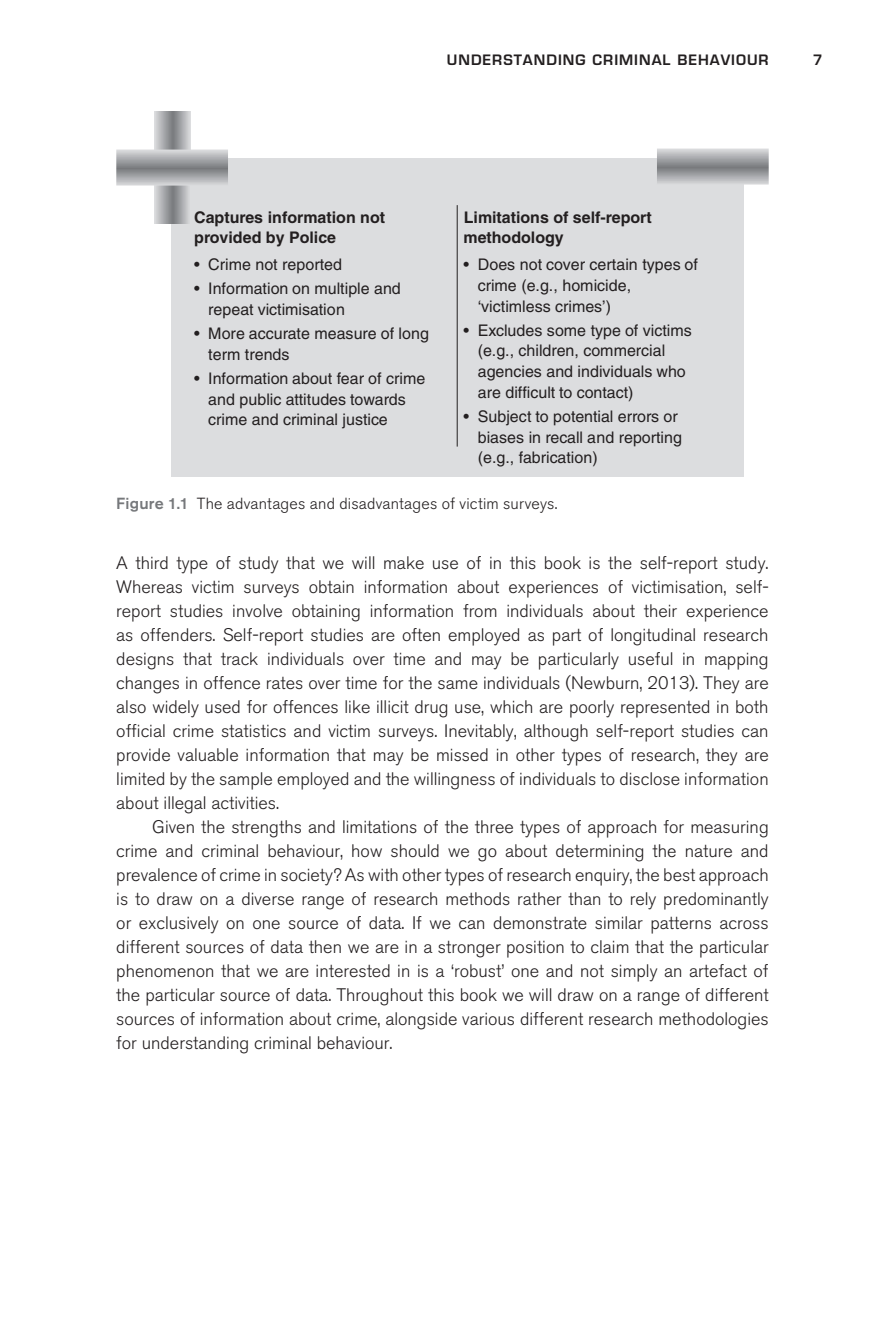
<style>
.page{position:relative;width:885px;height:1327px;background:#fff}
.page>*{position:absolute;margin:0;border:0;box-sizing:border-box;transform-origin:0 0}
.t1{font:300 18px/24px "Akzidenz Grotesk BE";color:#231f20;text-align:justify}
.t2{font:16px/20.8px "Helvetica LT Std";color:#231f20}
.t3{font:700 16px/19.4px "Helvetica LT Std";color:#231f20}
.t4{font:300 16px "Akzidenz Grotesk BE";letter-spacing:.015em;color:#231f20}
.t5{font:600 14px "Eurostile LT Std";letter-spacing:.07em;color:#231f20}
.s1{font-weight:500;color:#76787b}
</style>
<div class="page">
<div style="left:171px;top:158px;width:572px;height:318px;background:#dcdddf"></div>
<hr style="left:456px;top:205px;width:1px;height:241px;background:#231f20">
<svg style="left:154px;top:112px;width:36px;height:111px;background:#a9aaad"></svg>
<svg style="left:116px;top:150px;width:112px;height:36px;background:#a8aaad"></svg>
<svg style="left:657px;top:149px;width:111px;height:36px;background:#a8aaad"></svg>
<p class="t5" style="left:447px;top:51px;width:323px">UNDERSTANDING CRIMINAL BEHAVIOUR</p>
<p class="t5" style="left:812px;top:51px;width:11px">7</p>
<p class="t3" style="left:194px;top:208px;width:192px">Captures information not provided by Police</p>
<p class="t2" style="left:194px;top:254px;width:149px">• Crime not reported</p>
<p class="t2" style="left:208px;top:278px;width:194px;text-indent:-14px">• Information on multiple and repeat victimisation</p>
<p class="t2" style="left:208px;top:323px;width:222px;text-indent:-14px">• More accurate measure of long term trends</p>
<p class="t2" style="left:208px;top:368px;width:218px;text-indent:-14px">• Information about fear of crime and public attitudes towards crime and criminal justice</p>
<p class="t3" style="left:463px;top:208px;width:190px">Limitations of self-report methodology</p>
<p class="t2" style="left:477px;top:254px;width:221px;text-indent:-14px">• Does not cover certain types of crime (e.g., homicide, ‘victimless crimes’)</p>
<p class="t2" style="left:477px;top:320px;width:215px;text-indent:-14px">• Excludes some type of victims (e.g., children, commercial agencies and individuals who are difficult to contact)</p>
<p class="t2" style="left:477px;top:406px;width:206px;text-indent:-14px">• Subject to potential errors or biases in recall and reporting (e.g., fabrication)</p>
<p class="t4" style="left:116px;top:494px;width:443px"><span class="s1">Figure 1.1</span> The advantages and disadvantages of victim surveys.</p>
<p class="t1" style="left:116px;top:551px;width:654px">A third type of study that we will make use of in this book is the self-report study.<br>Whereas victim surveys obtain information about experiences of victimisation, self&shy;report studies involve obtaining information from individuals about their experience as offenders. Self-report studies are often employed as part of longitudinal research designs that track individuals over time and may be particularly useful in mapping changes in offence rates over time for the same individuals (Newburn, 2013). They are also widely used for offences like illicit drug use, which are poorly represented in both official crime statistics and victim surveys. Inevitably, although self-report studies can provide valuable information that may be missed in other types of research, they are limited by the sample employed and the willingness of individuals to disclose information about illegal activities.</p>
<p class="t1" style="left:116px;top:814px;width:654px;text-indent:36px">Given the strengths and limitations of the three types of approach for measuring crime and criminal behaviour, how should we go about determining the nature and prevalence of crime in society? As with other types of research enquiry, the best approach is to draw on a diverse range of research methods rather than to rely predominantly or exclusively on one source of data. If we can demonstrate similar patterns across different sources of data then we are in a stronger position to claim that the particular phenomenon that we are interested in is a ‘robust’ one and not simply an artefact of the particular source of data. Throughout this book we will draw on a range of different sources of information about crime, alongside various different research methodologies for understanding criminal behaviour.</p>
</div>
